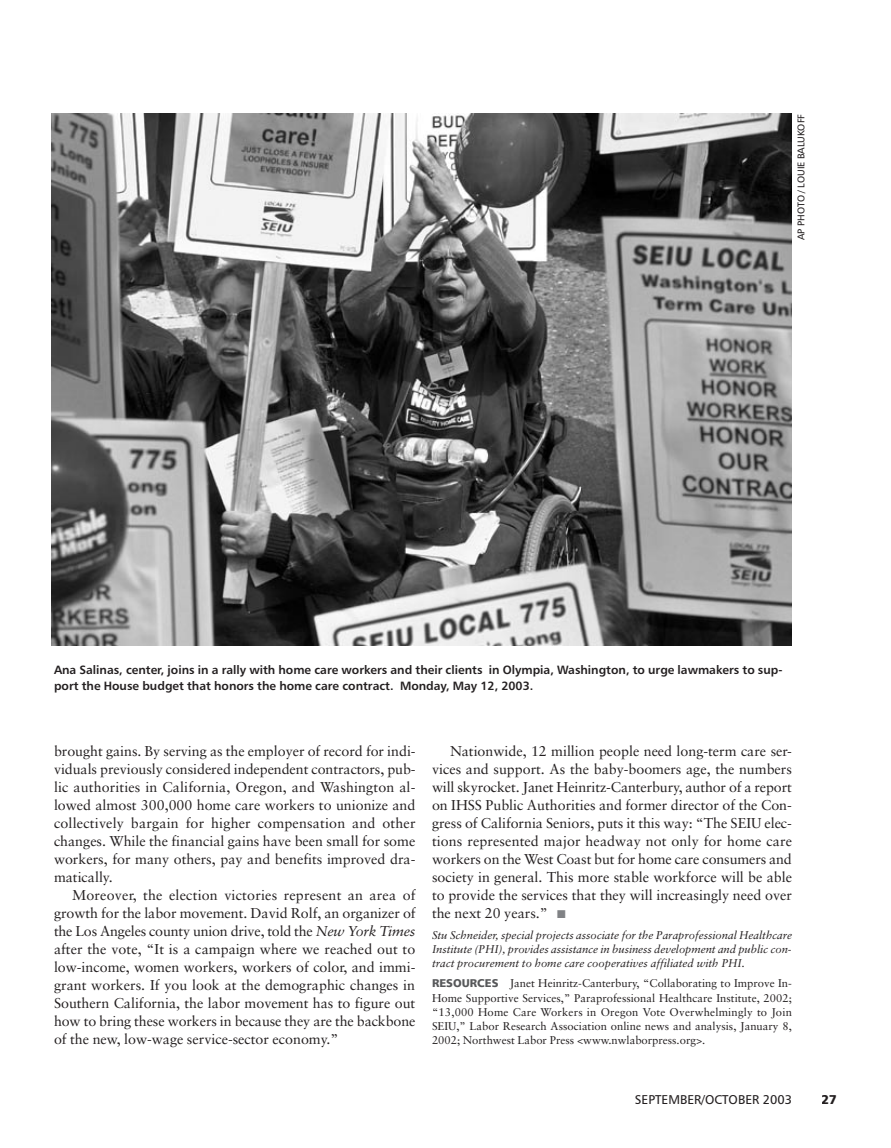
<style>
.page{position:relative;width:891px;height:1148px;background:#fff}
.page>*{position:absolute;margin:0;border:0;box-sizing:border-box;transform-origin:0 0}
.t1{font:14.25px/18px "Sabon";color:#231f20;text-align:justify}
.t2{font:12.75px "Humanist 777 BT Roman B";color:#231f20}
.t3{font:12.75px "Humanist 777 BT Black B";color:#231f20}
.t4{font:12px/16.5px "Humanist 777 BT Bold B";color:#231f20}
.t5{font:11.25px/14.2px "Sabon";color:#231f20;text-align:justify}
.t6{font:italic 11.25px/14.2px "Sabon";color:#231f20;text-align:justify}
.t7{font:9.75px "Humanist 777 BT Roman B";color:#231f20}
.s1{font-style:italic}
.s2{font-family:"Humanist 777 BT Black B";color:#57585a}
</style>
<div class="page">
<img style="left:52px;top:113px;width:740px;height:532px">
<p class="t7" style="left:795px;top:240px;width:128px;rotate:-90deg">AP PHOTO / LOUIE BALUKOFF</p>
<p class="t4" style="left:54px;top:661px;width:730px">Ana Salinas, center, joins in a rally with home care workers and their clients in Olympia, Washington, to urge lawmakers to sup&shy;port the House budget that honors the home care contract. Monday, May 12, 2003.</p>
<p class="t1" style="left:54px;top:742px;width:363px">brought gains. By serving as the employer of record for indi&shy;viduals previously considered independent contractors, pub&shy;lic authorities in California, Oregon, and Washington al&shy;lowed almost 300,000 home care workers to unionize and collectively bargain for higher compensation and other changes. While the financial gains have been small for some workers, for many others, pay and benefits improved dra&shy;matically.</p>
<p class="t1" style="left:54px;top:886px;width:363px;text-indent:18px">Moreover, the election victories represent an area of growth for the labor movement. David Rolf, an organizer of the Los Angeles county union drive, told the <span class="s1">New York Times </span>after the vote, “It is a campaign where we reached out to low-income, women workers, workers of color, and immi&shy;grant workers. If you look at the demographic changes in Southern California, the labor movement has to figure out how to bring these workers in because they are the backbone of the new, low-wage service-sector economy.”</p>
<p class="t1" style="left:432px;top:742px;width:362px;text-indent:18px">Nationwide, 12 million people need long-term care ser&shy;vices and support. As the baby-boomers age, the numbers will skyrocket. Janet Heinritz-Canterbury, author of a report on IHSS Public Authorities and former director of the Con&shy;gress of California Seniors, puts it this way: “The SEIU elec&shy;tions represented major headway not only for home care workers on the West Coast but for home care consumers and society in general. This more stable workforce will be able to provide the services that they will increasingly need over the next 20 years.”</p>
<p class="t6" style="left:432px;top:927px;width:362px">Stu Schneider, special projects associate for the Paraprofessional Healthcare Institute (PHI), provides assistance in business development and public con&shy;tract procurement to home care cooperatives affiliated with PHI.</p>
<p class="t5" style="left:432px;top:976px;width:362px"><span class="s2">RESOURCES</span> Janet Heinritz-Canterbury, “Collaborating to Improve In-Home Supportive Services,” Paraprofessional Healthcare Institute, 2002; “13,000 Home Care Workers in Oregon Vote Overwhelmingly to Join SEIU,” Labor Research Association online news and analysis, January 8, 2002; Northwest Labor Press &lt;www.nwlaborpress.org&gt;.</p>
<p class="t2" style="left:635px;top:1091px;width:159px">SEPTEMBER/OCTOBER 2003</p>
<p class="t3" style="left:821px;top:1091px;width:17px">27</p>
</div>
